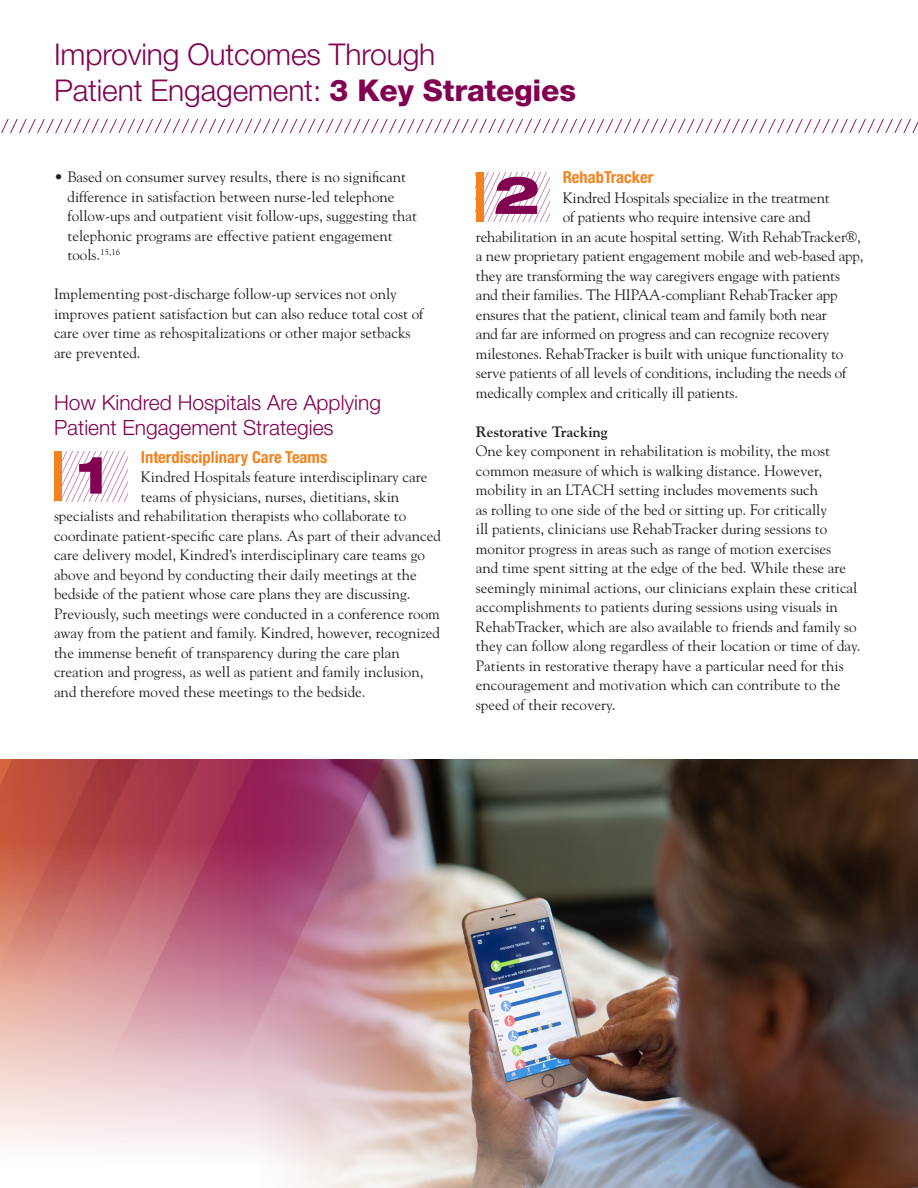
<style>
.page{position:relative;width:918px;height:1188px;background:#fff}
.page>*{position:absolute;margin:0;border:0;box-sizing:border-box;transform-origin:0 0}
.t1{font:800 expanded 52.5px "Helvetica Neue";color:#820052}
.t2{font:300 30px/36px "Helvetica Neue";letter-spacing:-.005em;color:#820052}
.t3{font:300 21px/25.5px "Helvetica Neue";color:#820052}
.t4{font:700 condensed 16.5px "Helvetica Neue";color:#f58220}
.t5{font:15px/19.5px "Goudy";color:#231f20}
.t6{font:700 15px "Goudy";color:#231f20}
.s1{font-weight:800}
</style>
<div class="page">
<svg style="left:1px;top:119px;width:917px;height:13px"></svg>
<svg style="left:62px;top:452px;width:65px;height:49px"></svg>
<div style="left:54px;top:452px;width:8px;height:49px;background:#f58220"></div>
<svg style="left:483px;top:172px;width:66px;height:49px"></svg>
<div style="left:476px;top:172px;width:7px;height:49px;background:#f58220"></div>
<img style="left:384px;top:759px;width:534px;height:429px">
<svg style="left:201px;top:759px;width:183px;height:429px"></svg>
<svg style="left:0;top:759px;width:201px;height:388px"></svg>
<svg style="left:0;top:759px;width:138px;height:365px"></svg>
<h2 class="t2" style="left:54px;top:36px;width:524px">Improving Outcomes Through<br>Patient Engagement: <span class="s1">3 Key Strategies</span></h2>
<p class="t5" style="left:68px;top:167px;width:351px;text-indent:-14px">• Based on consumer survey results, there is no signifcant difference in satisfaction between nurse-led telephone follow-ups and outpatient visit follow-ups, suggesting that telephonic programs are effective patient engagement tools.<sup>15,16</sup></p>
<p class="t5" style="left:54px;top:284px;width:372px">Implementing post-discharge follow-up services not only improves patient satisfaction but can also reduce total cost of care over time as rehospitalizations or other major setbacks are prevented.</p>
<h3 class="t3" style="left:54px;top:389px;width:329px">How Kindred Hospitals Are Applying<br>Patient Engagement Strategies</h3>
<p class="t1" style="left:76px;top:441px;width:34px">1</p>
<h4 class="t4" style="left:141px;top:447px;width:188px">Interdisciplinary Care Teams</h4>
<p class="t5" style="left:141px;top:467px;width:288px">Kindred Hospitals feature interdisciplinary care</p>
<p class="t5" style="left:54px;top:486px;width:388px;text-indent:87px">teams of physicians, nurses, dietitians, skin specialists and rehabilitation therapists who collaborate to coordinate patient-specifc care plans. As part of their advanced care delivery model, Kindred’s interdisciplinary care teams go above and beyond by conducting their daily meetings at the bedside of the patient whose care plans they are discussing.<br>Previously, such meetings were conducted in a conference room away from the patient and family. Kindred, however, recognized the immense beneft of transparency during the care plan creation and progress, as well as patient and family inclusion, and therefore moved these meetings to the bedside.</p>
<p class="t1" style="left:494px;top:161px;width:48px">2</p>
<p class="t4" style="left:563px;top:168px;width:92px">RehabTracker</p>
<p class="t5" style="left:563px;top:187px;width:269px">Kindred Hospitals specialize in the treatment</p>
<p class="t5" style="left:476px;top:207px;width:389px;text-indent:87px">of patients who require intensive care and rehabilitation in an acute hospital setting. With RehabTracker®, a new proprietary patient engagement mobile and web-based app, they are transforming the way caregivers engage with patients and their families. The HIPAA-compliant RehabTracker app ensures that the patient, clinical team and family both near<br>and far are informed on progress and can recognize recovery milestones. RehabTracker is built with unique functionality to serve patients of all levels of conditions, including the needs of medically complex and critically ill patients.</p>
<h5 class="t6" style="left:476px;top:422px;width:133px">Restorative Tracking</h5>
<p class="t5" style="left:476px;top:441px;width:386px">One key component in rehabilitation is mobility, the most common measure of which is walking distance. However, mobility in an LTACH setting includes movements such<br>as rolling to one side of the bed or sitting up. For critically<br>ill patients, clinicians use RehabTracker during sessions to monitor progress in areas such as range of motion exercises<br>and time spent sitting at the edge of the bed. While these are seemingly minimal actions, our clinicians explain these critical accomplishments to patients during sessions using visuals in RehabTracker, which are also available to friends and family so they can follow along regardless of their location or time of day.<br>Patients in restorative therapy have a particular need for this encouragement and motivation which can contribute to the speed of their recovery.</p>
</div>
